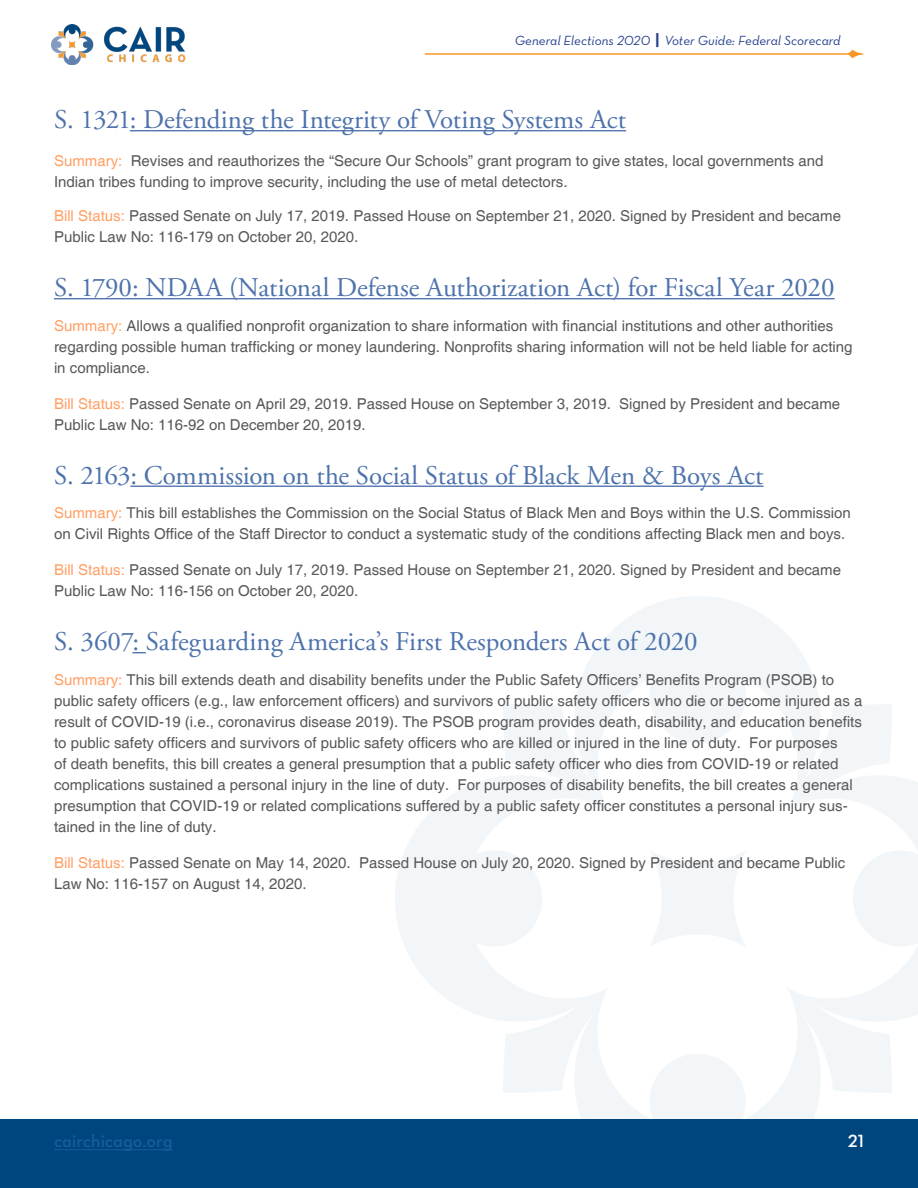
<style>
.page{position:relative;width:918px;height:1188px;background:#fff}
.page>*{position:absolute;margin:0;border:0;box-sizing:border-box;transform-origin:0 0}
.Paragraph_Style_1{font:27px "Adobe Garamond Pro";color:#4d72ac}
.t1{font:18px "Neutra Text Demi Alt";color:#175d9e}
.t2{font:18px "Neutra Text Demi Alt";color:#fff}
.Body{font:15px/21px "Helvetica";color:#57585a}
.Paragraph_Style_1-2{font:15px/21px "Helvetica";color:#57585a}
.t3{font:13.5px "Neutra Text Book Italic Alt";color:#253f8e}
.s1{font-family:"Neutra Text";font-weight:700;font-size:16.5px}
.s2{color:#ffa065}
</style>
<div class="page">
<div style="left:0;top:1119px;width:918px;height:69px;background:#00467e"></div>
<hr style="left:54px;top:1149px;width:119px;height:1px;background:#175d9e">
<img style="left:52px;top:24px;width:134px;height:40px">
<hr style="left:425px;top:53px;width:426px;height:2px;background:#f79727">
<svg style="left:848px;top:50px;width:16px;height:8px"></svg>
<svg style="left:576px;top:596px;width:244px;height:147px;fill:#f3f6f8"></svg>
<svg style="left:395px;top:777px;width:147px;height:243px;fill:#f3f6f8"></svg>
<svg style="left:503px;top:704px;width:106px;height:106px"></svg>
<svg style="left:576px;top:1054px;width:243px;height:65px;fill:#f3f6f8"></svg>
<svg style="left:503px;top:987px;width:106px;height:106px"></svg>
<svg style="left:786px;top:704px;width:132px;height:389px"></svg>
<div style="left:649px;top:850px;width:98px;height:97px;background:#f3f6f8"></div>
<hr style="left:130px;top:130px;width:496px;height:1px;background:#4d72ac">
<hr style="left:54px;top:298px;width:781px;height:1px;background:#4d72ac">
<hr style="left:130px;top:486px;width:634px;height:1px;background:#4d72ac">
<svg style="left:132px;top:652px;width:14px;height:1px"></svg>
<p class="t3" style="left:515px;top:33px;width:327px">General Elections 2020 <span class="s1">|</span> Voter Guide: Federal Scorecard</p>
<p class="Paragraph_Style_1" style="left:54px;top:103px;width:574px">S. 1321: Defending the Integrity of Voting Systems Act</p>
<p class="Paragraph_Style_1-2" style="left:54px;top:150px;width:771px"><span class="s2">Summary:</span> Revises and reauthorizes the “Secure Our Schools” grant program to give states, local governments and<br>Indian tribes funding to improve security, including the use of metal detectors.</p>
<p class="Body" style="left:54px;top:206px;width:789px"><span class="s2">Bill Status:</span> Passed Senate on July 17, 2019. Passed House on September 21, 2020. Signed by President and became<br>Public Law No: 116-179 on October 20, 2020.</p>
<p class="Paragraph_Style_1" style="left:54px;top:271px;width:782px">S. 1790: NDAA (National Defense Authorization Act) for Fiscal Year 2020</p>
<p class="Body" style="left:54px;top:315px;width:800px"><span class="s2">Summary:</span> Allows a qualified nonprofit organization to share information with financial institutions and other authorities regarding possible human trafficking or money laundering. Nonprofits sharing information will not be held liable for acting in compliance.</p>
<p class="Body" style="left:54px;top:393px;width:788px"><span class="s2">Bill Status:</span> Passed Senate on April 29, 2019. Passed House on September 3, 2019. Signed by President and became<br>Public Law No: 116-92 on December 20, 2019.</p>
<p class="Paragraph_Style_1" style="left:54px;top:459px;width:711px">S. 2163: Commission on the Social Status of Black Men &amp; Boys Act</p>
<p class="Body" style="left:54px;top:503px;width:798px"><span class="s2">Summary:</span> This bill establishes the Commission on the Social Status of Black Men and Boys within the U.S. Commission on Civil Rights Office of the Staff Director to conduct a systematic study of the conditions affecting Black men and boys.</p>
<p class="Body" style="left:54px;top:560px;width:789px"><span class="s2">Bill Status:</span> Passed Senate on July 17, 2019. Passed House on September 21, 2020. Signed by President and became<br>Public Law No: 116-156 on October 20, 2020.</p>
<p class="Paragraph_Style_1" style="left:54px;top:625px;width:645px">S. 3607: Safeguarding America’s First Responders Act of 2020</p>
<p class="Body" style="left:54px;top:669px;width:810px"><span class="s2">Summary:</span> This bill extends death and disability benefits under the Public Safety Officers’ Benefits Program (PSOB) to public safety officers (e.g., law enforcement officers) and survivors of public safety officers who die or become injured as a result of COVID-19 (i.e., coronavirus disease 2019). The PSOB program provides death, disability, and education benefits to public safety officers and survivors of public safety officers who are killed or injured in the line of duty. For purposes<br>of death benefits, this bill creates a general presumption that a public safety officer who dies from COVID-19 or related complications sustained a personal injury in the line of duty. For purposes of disability benefits, the bill creates a general presumption that COVID-19 or related complications suffered by a public safety officer constitutes a personal injury sus&shy;tained in the line of duty.</p>
<p class="Body" style="left:54px;top:852px;width:793px"><span class="s2">Bill Status:</span> Passed Senate on May 14, 2020. Passed House on July 20, 2020. Signed by President and became Public<br>Law No: 116-157 on August 14, 2020.</p>
<p class="t1" style="left:54px;top:1130px;width:120px">cairchicago.org</p>
<p class="t2" style="left:848px;top:1130px;width:18px">21</p>
</div>
